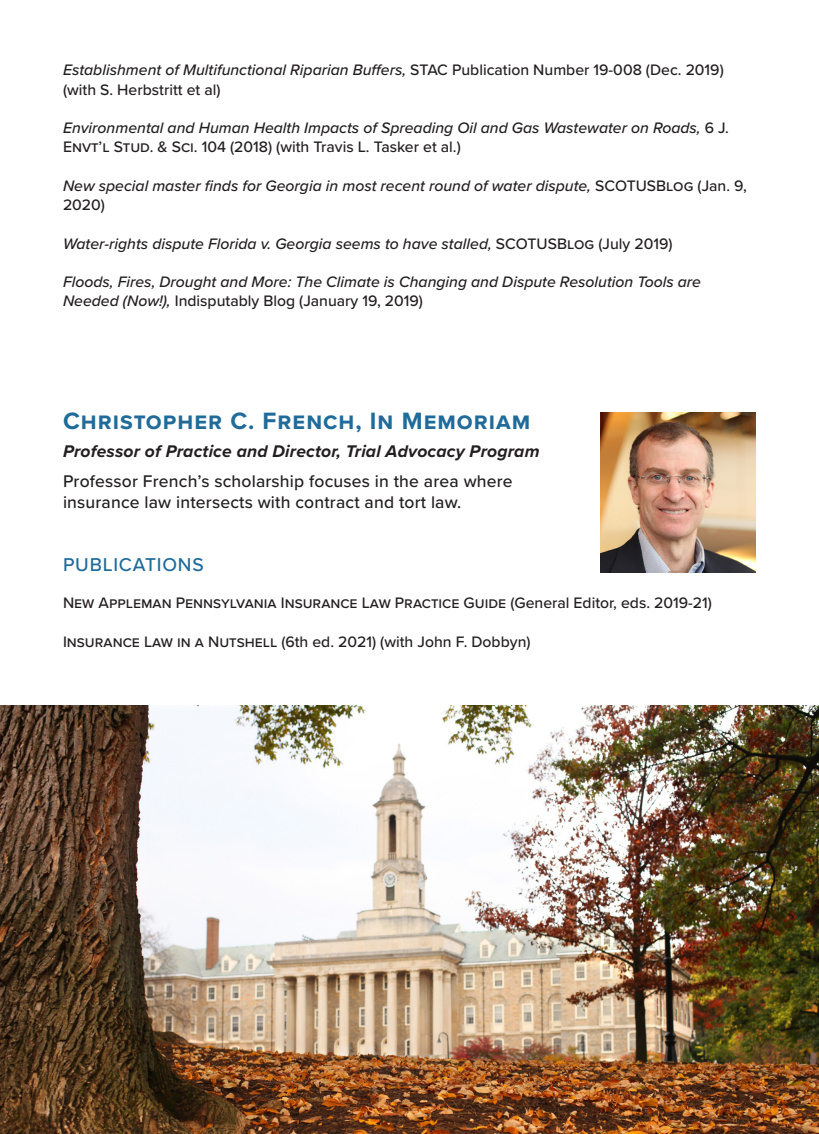
<style>
.page{position:relative;width:819px;height:1134px;background:#fff}
.page>*{position:absolute;margin:0;border:0;box-sizing:border-box;transform-origin:0 0}
.t1{font:700 24.5px "Proxima Nova";letter-spacing:.04em;color:#206b99}
.t2{font:500 19.25px "Proxima Nova";letter-spacing:.04em;color:#206b99}
.t3{font:500 17.5px "Proxima Nova";letter-spacing:.01em;color:#231f20}
.t4{font:italic 700 17.5px "Proxima Nova";letter-spacing:.01em;color:#231f20}
.t5{font:italic 500 15.75px/19.2px "Proxima Nova";color:#231f20}
.t6{font:500 15.75px/19.2px "Proxima Nova";color:#231f20}
.s1{font-style:italic}
.s2{font-style:normal}
</style>
<div class="page">
<img style="left:0;top:706px;width:819px;height:428px">
<img style="left:600px;top:412px;width:156px;height:160px">
<p class="t6" style="left:63px;top:60px;width:662px"><span class="s1">Establishment of Multifunctional Riparian Buffers,</span> STAC Publication Number 19-008 (Dec. 2019) (with S. Herbstritt et al)</p>
<p class="t5" style="left:63px;top:118px;width:668px">Environmental and Human Health Impacts of Spreading Oil and Gas Wastewater on Roads, <span class="s2">6 J.<br>Envt’l Stud. &amp; Sci. 104 (2018) (with Travis L. Tasker et al.)</span></p>
<p class="t5" style="left:63px;top:175px;width:685px">New special master finds for Georgia in most recent round of water dispute, <span class="s2">SCOTUSBlog (Jan. 9,<br>2020)</span></p>
<p class="t5" style="left:63px;top:233px;width:611px">Water-rights dispute Florida v. Georgia seems to have stalled, <span class="s2">SCOTUSBlog (July 2019)</span></p>
<p class="t5" style="left:63px;top:272px;width:640px">Floods, Fires, Drought and More: The Climate is Changing and Dispute Resolution Tools are<br>Needed (Now!), <span class="s2">Indisputably Blog (January 19, 2019)</span></p>
<p class="t1" style="left:63px;top:403px;width:469px">Christopher C. French, In Memoriam</p>
<p class="t4" style="left:63px;top:438px;width:478px">Professor of Practice and Director, Trial Advocacy Program</p>
<p class="t3" style="left:63px;top:468px;width:451px">Professor French’s scholarship focuses in the area where</p>
<p class="t3" style="left:63px;top:489px;width:400px">insurance law intersects with contract and tort law.</p>
<p class="t2" style="left:63px;top:550px;width:142px">PUBLICATIONS</p>
<p class="t6" style="left:63px;top:593px;width:651px">New Appleman Pennsylvania Insurance Law Practice Guide (General Editor, eds. 2019-21)</p>
<p class="t6" style="left:63px;top:631px;width:469px">Insurance Law in a Nutshell (6th ed. 2021) (with John F. Dobbyn)</p>
</div>
